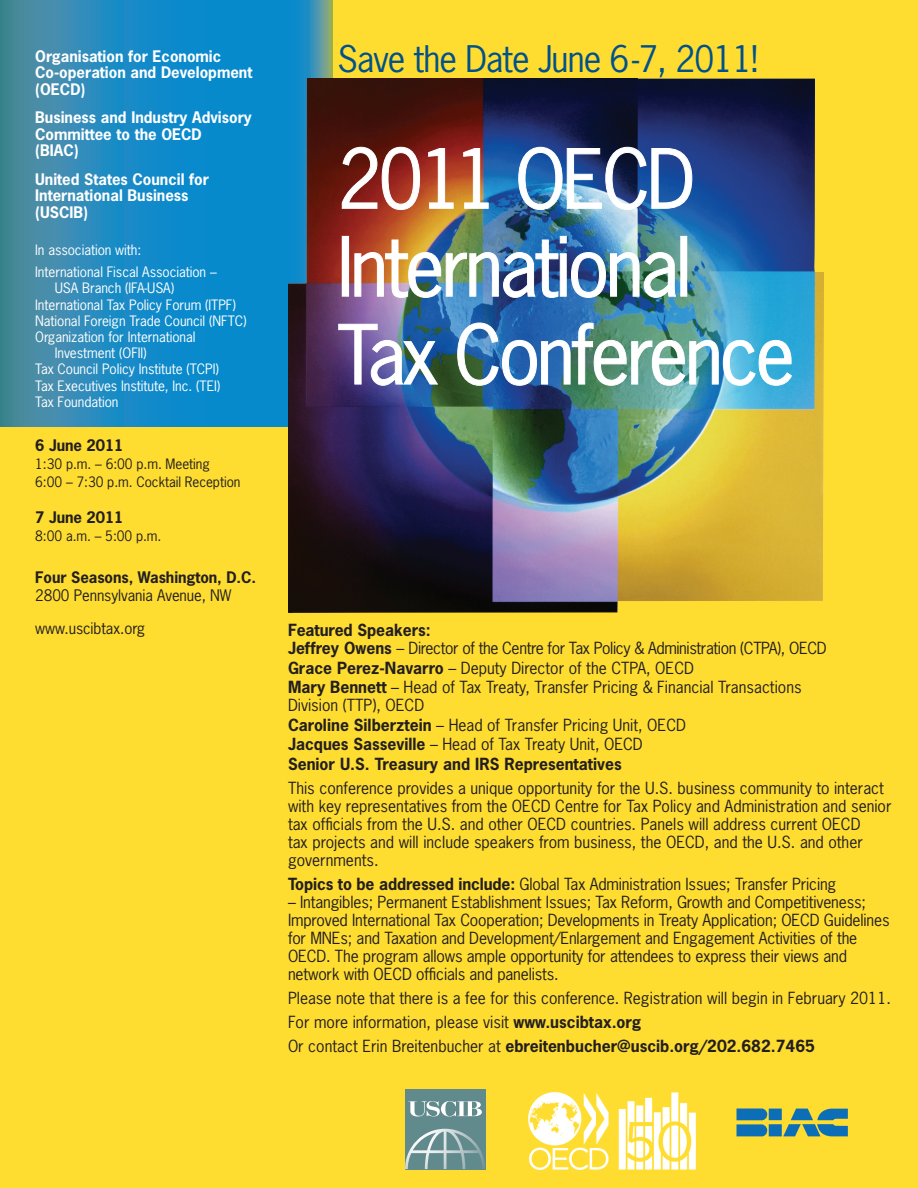
<style>
.page{position:relative;width:918px;height:1188px;background:#ffdd30}
.page>*{position:absolute;margin:0;border:0;box-sizing:border-box;transform-origin:0 0}
.t1{font:76.95px/87.9px "News Gothic Std";letter-spacing:-.04em;color:#fff}
.t2{font:34.5px "News Gothic Std";letter-spacing:-.025em;color:#01518a}
.t3{font:15.75px/18px "News Gothic Std";letter-spacing:-.01em;color:#231f20}
.t4{font:700 15.75px/19.5px "News Gothic Std";color:#231f20}
.t5{font:700 15px/16.5px "News Gothic Std";color:#fff}
.t6{font:700 15px "News Gothic Std";letter-spacing:-.005em;color:#231f20}
.t7{font:15px "News Gothic Std";letter-spacing:-.005em;color:#231f20}
.t8{font:13.5px/22.2px "News Gothic Std";letter-spacing:-.005em;color:#fff}
.t9{font:13.5px/18px "News Gothic Std";letter-spacing:-.005em;color:#231f20}
.s1{font-weight:700}
.s2{font-weight:400}
</style>
<div class="page">
<svg style="left:0;top:0;width:333px;height:426px;background:#1f8abe"></svg>
<div style="left:769px;top:1109px;width:13px;height:11px;background:#0d6eb8"></div>
<div style="left:769px;top:1124px;width:13px;height:12px;background:#0d6eb8"></div>
<svg style="left:783px;top:1109px;width:65px;height:27px"></svg>
<svg style="left:736px;top:1108px;width:32px;height:28px"></svg>
<div style="left:405px;top:1089px;width:80px;height:80px;background:#618a8d"></div>
<svg style="left:408px;top:1101px;width:74px;height:16px"></svg>
<svg style="left:405px;top:1129px;width:80px;height:40px"></svg>
<img style="left:288px;top:78px;width:535px;height:535px">
<svg style="left:341px;top:146px;width:79px;height:64px;background:#90382f"></svg>
<svg style="left:428px;top:148px;width:26px;height:61px;background:#be623d"></svg>
<svg style="left:463px;top:148px;width:26px;height:61px;background:#a07560"></svg>
<img style="left:518px;top:146px;width:175px;height:64px">
<div style="left:342px;top:236px;width:7px;height:61px;border:1px solid #fff"></div>
<img style="left:354px;top:235px;width:323px;height:63px">
<div style="left:680px;top:236px;width:7px;height:61px;border:1px solid #fff"></div>
<img style="left:338px;top:323px;width:101px;height:63px">
<img style="left:457px;top:322px;width:336px;height:64px">
<img style="left:529px;top:1093px;width:166px;height:77px">
<p class="t5" style="left:35px;top:47px;width:219px">Organisation for Economic<br>Co-operation and Development (OECD)</p>
<p class="t5" style="left:35px;top:109px;width:218px">Business and Industry Advisory<br>Committee to the OECD<br>(BIAC)</p>
<p class="t5" style="left:35px;top:170px;width:175px">United States Council for<br>International Business (USCIB)</p>
<p class="t8" style="left:35px;top:239px;width:183px">In association with:<br>International Fiscal Association –</p>
<p class="t8" style="left:55px;top:277px;width:121px">USA Branch (IFA-USA)</p>
<p class="t8" style="left:35px;top:293px;width:202px">International Tax Policy Forum (ITPF)</p>
<p class="t8" style="left:35px;top:310px;width:213px">National Foreign Trade Council (NFTC)</p>
<p class="t8" style="left:35px;top:326px;width:162px">Organization for International</p>
<p class="t8" style="left:55px;top:342px;width:94px">Investment (OFII)</p>
<p class="t8" style="left:35px;top:358px;width:185px">Tax Council Policy Institute (TCPI)</p>
<p class="t8" style="left:35px;top:374px;width:187px">Tax Executives Institute, Inc. (TEI)</p>
<p class="t8" style="left:35px;top:391px;width:85px">Tax Foundation</p>
<p class="t6" style="left:35px;top:436px;width:90px">6 June 2011</p>
<p class="t9" style="left:35px;top:455px;width:207px">1:30 p.m. – 6:00 p.m. Meeting<br>6:00 – 7:30 p.m. Cocktail Reception</p>
<p class="t6" style="left:35px;top:508px;width:90px">7 June 2011</p>
<p class="t9" style="left:35px;top:527px;width:128px">8:00 a.m. – 5:00 p.m.</p>
<p class="t6" style="left:35px;top:568px;width:222px">Four Seasons, Washington, D.C.</p>
<p class="t7" style="left:35px;top:586px;width:198px">2800 Pennsylvania Avenue, NW</p>
<p class="t7" style="left:35px;top:619px;width:111px">www.uscibtax.org</p>
<h2 class="t2" style="left:338px;top:37px;width:422px">Save the Date June 6-7, 2011!</h2>
<h1 class="t1" style="left:338px;top:135px;width:459px">2011 OECD<br>International<br>Tax Conference</h1>
<p class="t3" style="left:288px;top:621px;width:540px"><span class="s1">Featured Speakers:<br>Jeffrey Owens</span> – Director of the Centre for Tax Policy &amp; Administration (CTPA), OECD</p>
<p class="t3" style="left:288px;top:658px;width:515px;line-height:19.5px"><span class="s1">Grace Perez-Navarro</span> – Deputy Director of the CTPA, OECD<br><span class="s1">Mary Bennett</span> – Head of Tax Treaty, Transfer Pricing &amp; Financial Transactions</p>
<p class="t4" style="left:288px;top:695px;width:400px"><span class="s2">Division (TTP), OECD<br></span>Caroline Silberztein <span class="s2">– Head of Transfer Pricing Unit, OECD </span>Jacques Sasseville <span class="s2">– Head of Tax Treaty Unit, OECD </span>Senior U.S. Treasury and IRS Representatives</p>
<p class="t3" style="left:288px;top:779px;width:605px">This conference provides a unique opportunity for the U.S. business community to interact with key representatives from the OECD Centre for Tax Policy and Administration and senior tax officials from the U.S. and other OECD countries. Panels will address current OECD<br>tax projects and will include speakers from business, the OECD, and the U.S. and other governments.</p>
<p class="t3" style="left:288px;top:875px;width:550px"><span class="s1">Topics to be addressed include:</span> Global Tax Administration Issues; Transfer Pricing</p>
<p class="t3" style="left:288px;top:893px;width:603px">– Intangibles; Permanent Establishment Issues; Tax Reform, Growth and Competitiveness; Improved International Tax Cooperation; Developments in Treaty Application; OECD Guidelines for MNEs; and Taxation and Development/Enlargement and Engagement Activities of the OECD. The program allows ample opportunity for attendees to express their views and network with OECD officials and panelists.</p>
<p class="t3" style="left:288px;top:986px;width:604px;line-height:24px">Please note that there is a fee for this conference. Registration will begin in February 2011.<br>For more information, please visit <span class="s1">www.uscibtax.org<br></span>Or contact Erin Breitenbucher at <span class="s1">ebreitenbucher@uscib.org/202.682.7465</span></p>
</div>
